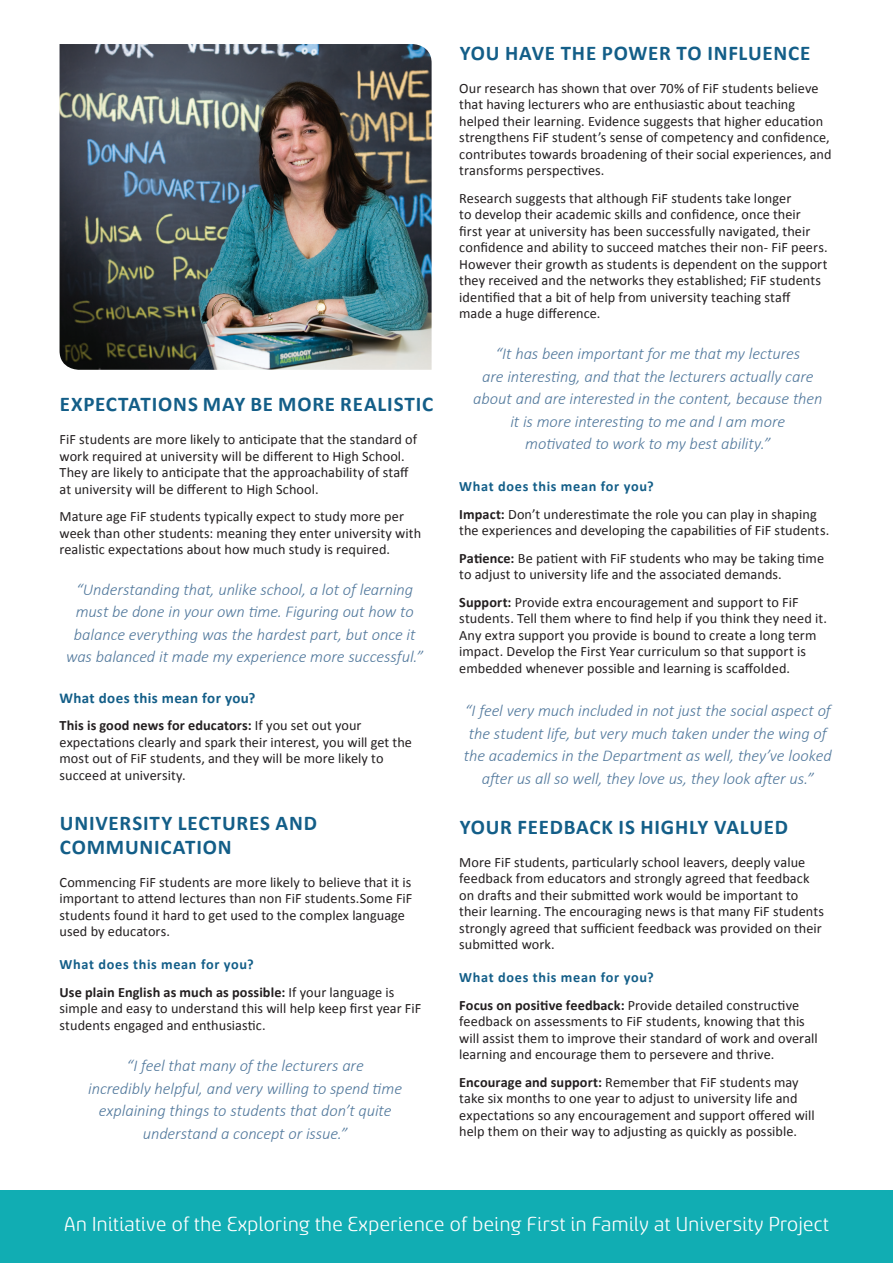
<style>
.page{position:relative;width:893px;height:1263px;background:#fff}
.page>*{position:absolute;margin:0;border:0;box-sizing:border-box;transform-origin:0 0}
.t1{font:22.5px "Sancoale Softened";letter-spacing:.02em;color:#fff}
.Body_Font{font:700 21px/24px "Calibri";letter-spacing:.035em;color:#135e88}
.Quotes{font:italic 300 16.5px/22.5px "Calibri";letter-spacing:-.005em;color:#51789c;text-align:center}
.Body_Font-2{font:700 15px "Calibri";letter-spacing:.025em;color:#135e88}
.Body_Font-3{font:14.25px/16.5px "Calibri";letter-spacing:.005em;color:#231f20}
.Body_Font-4{font:700 14.25px "Calibri";letter-spacing:.045em;color:#135e88}
.s1{font-weight:700}
</style>
<div class="page">
<img style="left:60px;top:44px;width:372px;height:326px">
<div style="left:0;top:1191px;width:893px;height:72px;background:#11adb3"></div>
<p class="Body_Font" style="left:60px;top:392px;width:375px">EXPECTATIONS MAY BE MORE REALISTIC</p>
<p class="Body_Font-3" style="left:60px;top:431px;width:359px">FiF students are more likely to anticipate that the standard of work required at university will be different to High School.<br>They are likely to anticipate that the approachability of staff at university will be different to High School.</p>
<p class="Body_Font-3" style="left:60px;top:508px;width:363px">Mature age FiF students typically expect to study more per week than other students: meaning they enter university with realistic expectations about how much study is required.</p>
<p class="Quotes" style="left:66px;top:578px;width:359px">“Understanding that, unlike school, a lot of learning must be done in your own time. Figuring out how to balance everything was the hardest part, but once it was balanced it made my experience more successful.”</p>
<p class="Body_Font-2" style="left:60px;top:688px;width:198px">What does this mean for you?</p>
<p class="Body_Font-3" style="left:60px;top:717px;width:354px"><span class="s1">This is good news for educators:</span> If you set out your expectations clearly and spark their interest, you will get the most out of FiF students, and they will be more likely to succeed at university.</p>
<p class="Body_Font" style="left:60px;top:811px;width:259px">UNIVERSITY LECTURES AND<br>COMMUNICATION</p>
<p class="Body_Font-3" style="left:60px;top:874px;width:354px">Commencing FiF students are more likely to believe that it is important to attend lectures than non FiF students.Some FiF students found it hard to get used to the complex language used by educators.</p>
<p class="Body_Font-4" style="left:60px;top:955px;width:196px">What does this mean for you?</p>
<p class="Body_Font-3" style="left:60px;top:984px;width:363px"><span class="s1">Use plain English as much as possible:</span> If your language is simple and easy to understand this will help keep first year FiF students engaged and enthusiastic.</p>
<p class="Quotes" style="left:88px;top:1054px;width:315px">“I feel that many of the lecturers are<br>incredibly helpful, and very willing to spend time explaining things to students that don’t quite understand a concept or issue.”</p>
<p class="Body_Font" style="left:460px;top:41px;width:352px">YOU HAVE THE POWER TO INFLUENCE</p>
<p class="Body_Font-3" style="left:459px;top:80px;width:374px">Our research has shown that over 70% of FiF students believe that having lecturers who are enthusiastic about teaching helped their learning. Evidence suggests that higher education strengthens FiF student’s sense of competency and confidence, contributes towards broadening of their social experiences, and transforms perspectives.</p>
<p class="Body_Font-3" style="left:459px;top:190px;width:370px">Research suggests that although FiF students take longer<br>to develop their academic skills and confidence, once their first year at university has been successfully navigated, their confidence and ability to succeed matches their non- FiF peers.<br>However their growth as students is dependent on the support they received and the networks they established; FiF students identified that a bit of help from university teaching staff<br>made a huge difference.</p>
<p class="Quotes" style="left:473px;top:342px;width:351px">“It has been important for me that my lectures<br>are interesting, and that the lecturers actually care about and are interested in the content, because then it is more interesting to me and I am more<br>motivated to work to my best ability.”</p>
<p class="Body_Font-4" style="left:459px;top:477px;width:196px">What does this mean for you?</p>
<p class="Body_Font-3" style="left:459px;top:506px;width:372px"><span class="s1">Impact:</span> Don’t underestimate the role you can play in shaping the experiences and developing the capabilities of FiF students.</p>
<p class="Body_Font-3" style="left:459px;top:550px;width:366px"><span class="s1">Patience:</span> Be patient with FiF students who may be taking time to adjust to university life and the associated demands.</p>
<p class="Body_Font-3" style="left:459px;top:594px;width:369px"><span class="s1">Support:</span> Provide extra encouragement and support to FiF students. Tell them where to find help if you think they need it.<br>Any extra support you provide is bound to create a long term impact. Develop the First Year curriculum so that support is embedded whenever possible and learning is scaffolded.</p>
<p class="Quotes" style="left:464px;top:699px;width:369px">“I feel very much included in not just the social aspect of the student life, but very much taken under the wing of the academics in the Department as well, they’ve looked after us all so well, they love us, they look after us.”</p>
<p class="Body_Font" style="left:460px;top:815px;width:330px">YOUR FEEDBACK IS HIGHLY VALUED</p>
<p class="Body_Font-3" style="left:459px;top:854px;width:366px">More FiF students, particularly school leavers, deeply value feedback from educators and strongly agreed that feedback on drafts and their submitted work would be important to their learning. The encouraging news is that many FiF students strongly agreed that sufficient feedback was provided on their submitted work.</p>
<p class="Body_Font-4" style="left:459px;top:968px;width:196px">What does this mean for you?</p>
<p class="Body_Font-3" style="left:459px;top:997px;width:360px"><span class="s1">Focus on positive feedback:</span> Provide detailed constructive feedback on assessments to FiF students, knowing that this will assist them to improve their standard of work and overall learning and encourage them to persevere and thrive.</p>
<p class="Body_Font-3" style="left:459px;top:1074px;width:357px"><span class="s1">Encourage and support:</span> Remember that FiF students may take six months to one year to adjust to university life and expectations so any encouragement and support offered will help them on their way to adjusting as quickly as possible.</p>
<p class="t1" style="left:64px;top:1213px;width:766px">An Initiative of the Exploring the Experience of being First in Family at University Project</p>
</div>
